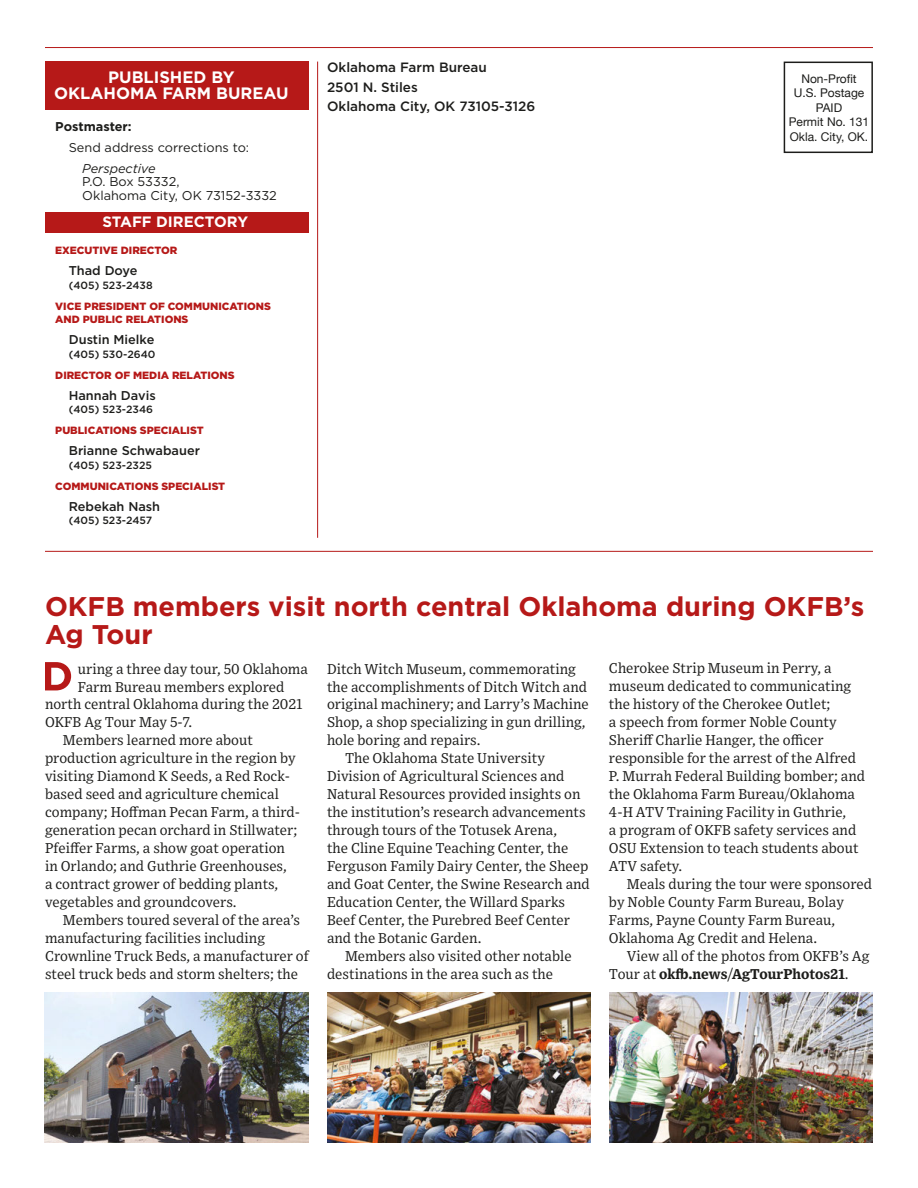
<style>
.page{position:relative;width:918px;height:1188px;background:#fff}
.page>*{position:absolute;margin:0;border:0;box-sizing:border-box;transform-origin:0 0}
.t1{font:700 27px/28.5px "Gotham";color:#b61918}
.t2{font:700 16.5px/16.5px "Gotham";color:#fff;text-align:center}
.t3{font:700 15px "Gotham";color:#fff}
.t4{font:14.25px/18px "Exchange";color:#1d1d1b}
.t5{font:500 13.5px/19.5px "Gotham";color:#1d1d1b}
.t6{font:12.75px/13.5px "Gotham";color:#1d1d1b}
.t7{font:500 12.75px "Gotham";color:#1d1d1b}
.t8{font:700 12.75px "Gotham";color:#1d1d1b}
.t9{font:italic 12.75px "Gotham";color:#1d1d1b}
.t10{font:12px/14.4px "Helvetica Neue";color:#1d1d1b;text-align:center}
.t11{font:900 10.5px/13.5px "Gotham";color:#b61918}
.t12{font:500 10.5px "Gotham";color:#1d1d1b}
.s1{font-weight:700}
</style>
<div class="page">
<svg style="left:45px;top:662px;width:26px;height:28px"></svg>
<img style="left:609px;top:993px;width:264px;height:150px">
<img style="left:45px;top:993px;width:264px;height:150px">
<img style="left:327px;top:993px;width:264px;height:150px">
<div style="left:45px;top:62px;width:264px;height:48px;background:#b61918"></div>
<div style="left:45px;top:212px;width:264px;height:21px;background:#b61918"></div>
<hr style="left:45px;top:47px;width:828px;height:1px;background:#b61918">
<hr style="left:317px;top:62px;width:1px;height:476px;background:#b61918">
<hr style="left:45px;top:551px;width:828px;height:1px;background:#b61918">
<div style="left:784px;top:62px;width:89px;height:91px;border:2px solid #1d1d1b"></div>
<p class="t2" style="left:54px;top:68px;width:236px">PUBLISHED BY<br>OKLAHOMA FARM BUREAU</p>
<p class="t8" style="left:55px;top:118px;width:78px">Postmaster:</p>
<p class="t6" style="left:69px;top:140px;width:182px">Send address corrections to:</p>
<p class="t9" style="left:82px;top:160px;width:75px">Perspective</p>
<p class="t6" style="left:82px;top:175px;width:196px">P.O. Box 53332,<br>Oklahoma City, OK 73152-3332</p>
<p class="t3" style="left:102px;top:212px;width:147px">STAFF DIRECTORY</p>
<p class="t11" style="left:55px;top:244px;width:124px">EXECUTIVE DIRECTOR</p>
<p class="t7" style="left:69px;top:263px;width:70px">Thad Doye</p>
<p class="t12" style="left:69px;top:278px;width:85px">(405) 523-2438</p>
<p class="t11" style="left:55px;top:299px;width:217px">VICE PRESIDENT OF COMMUNICATIONS<br>AND PUBLIC RELATIONS</p>
<p class="t7" style="left:69px;top:332px;width:87px">Dustin Mielke</p>
<p class="t12" style="left:69px;top:347px;width:88px">(405) 530-2640</p>
<p class="t11" style="left:55px;top:368px;width:181px">DIRECTOR OF MEDIA RELATIONS</p>
<p class="t7" style="left:69px;top:387px;width:89px">Hannah Davis</p>
<p class="t12" style="left:69px;top:403px;width:86px">(405) 523-2346</p>
<p class="t11" style="left:55px;top:424px;width:150px">PUBLICATIONS SPECIALIST</p>
<p class="t7" style="left:69px;top:443px;width:133px">Brianne Schwabauer</p>
<p class="t12" style="left:69px;top:458px;width:85px">(405) 523-2325</p>
<p class="t11" style="left:55px;top:479px;width:171px">COMMUNICATIONS SPECIALIST</p>
<p class="t7" style="left:69px;top:498px;width:93px">Rebekah Nash</p>
<p class="t12" style="left:69px;top:514px;width:85px">(405) 523-2457</p>
<p class="t5" style="left:327px;top:58px;width:210px">Oklahoma Farm Bureau<br>2501 N. Stiles<br>Oklahoma City, OK 73105-3126</p>
<p class="t10" style="left:789px;top:72px;width:82px">Non-Profit<br>U.S. Postage<br>PAID<br>Permit No. 131<br>Okla. City, OK.</p>
<h1 class="t1" style="left:45px;top:592px;width:821px">OKFB members visit north central Oklahoma during OKFB’s<br>Ag Tour</h1>
<p class="t4" style="left:327px;top:659px;width:251px">Ditch Witch Museum, commemorating</p>
<p class="t4" style="left:327px;top:677px;width:262px">the accomplishments of Ditch Witch and</p>
<p class="t4" style="left:327px;top:695px;width:263px">original machinery; and Larry’s Machine</p>
<p class="t4" style="left:327px;top:713px;width:260px">Shop, a shop specializing in gun drilling,</p>
<p class="t4" style="left:327px;top:731px;width:155px">hole boring and repairs.</p>
<p class="t4" style="left:345px;top:749px;width:201px">The Oklahoma State University</p>
<p class="t4" style="left:327px;top:767px;width:239px">Division of Agricultural Sciences and</p>
<p class="t4" style="left:327px;top:785px;width:255px">Natural Resources provided insights on</p>
<p class="t4" style="left:327px;top:803px;width:260px">the institution’s research advancements</p>
<p class="t4" style="left:327px;top:821px;width:232px">through tours of the Totusek Arena,</p>
<p class="t4" style="left:327px;top:839px;width:243px">the Cline Equine Teaching Center, the</p>
<p class="t4" style="left:327px;top:857px;width:263px">Ferguson Family Dairy Center, the Sheep</p>
<p class="t4" style="left:327px;top:875px;width:264px">and Goat Center, the Swine Research and</p>
<p class="t4" style="left:327px;top:893px;width:240px">Education Center, the Willard Sparks</p>
<p class="t4" style="left:327px;top:911px;width:245px">Beef Center, the Purebred Beef Center</p>
<p class="t4" style="left:327px;top:929px;width:156px">and the Botanic Garden.</p>
<p class="t4" style="left:345px;top:947px;width:228px">Members also visited other notable</p>
<p class="t4" style="left:327px;top:965px;width:228px">destinations in the area such as the</p>
<p class="t4" style="left:609px;top:659px;width:258px">Cherokee Strip Museum in Perry, a museum dedicated to communicating the history of the Cherokee Outlet;<br>a speech from former Noble County Sheriff Charlie Hanger, the officer responsible for the arrest of the Alfred P. Murrah Federal Building bomber; and the Oklahoma Farm Bureau/Oklahoma 4-H ATV Training Facility in Guthrie,<br>a program of OKFB safety services and OSU Extension to teach students about ATV safety.</p>
<p class="t4" style="left:609px;top:875px;width:265px;text-indent:18px">Meals during the tour were sponsored by Noble County Farm Bureau, Bolay Farms, Payne County Farm Bureau, Oklahoma Ag Credit and Helena.</p>
<p class="t4" style="left:609px;top:947px;width:262px;text-indent:18px">View all of the photos from OKFB’s Ag<br>Tour at <span class="s1">okfb.news/AgTourPhotos21</span>.</p>
<p class="t4" style="left:78px;top:659px;width:232px">uring a three day tour, 50 Oklahoma</p>
<p class="t4" style="left:78px;top:677px;width:208px">Farm Bureau members explored</p>
<p class="t4" style="left:45px;top:695px;width:259px">north central Oklahoma during the 2021</p>
<p class="t4" style="left:45px;top:713px;width:149px">OKFB Ag Tour May 5-7.</p>
<p class="t4" style="left:63px;top:731px;width:192px">Members learned more about</p>
<p class="t4" style="left:45px;top:749px;width:252px">production agriculture in the region by</p>
<p class="t4" style="left:45px;top:767px;width:247px">visiting Diamond K Seeds, a Red Rock-</p>
<p class="t4" style="left:45px;top:785px;width:235px">based seed and agriculture chemical</p>
<p class="t4" style="left:45px;top:803px;width:256px">company; Hoffman Pecan Farm, a third-</p>
<p class="t4" style="left:45px;top:821px;width:254px">generation pecan orchard in Stillwater;</p>
<p class="t4" style="left:45px;top:839px;width:242px">Pfeiffer Farms, a show goat operation</p>
<p class="t4" style="left:45px;top:857px;width:243px">in Orlando; and Guthrie Greenhouses,</p>
<p class="t4" style="left:45px;top:875px;width:235px">a contract grower of bedding plants,</p>
<p class="t4" style="left:45px;top:893px;width:193px">vegetables and groundcovers.</p>
<p class="t4" style="left:63px;top:911px;width:239px">Members toured several of the area’s</p>
<p class="t4" style="left:45px;top:929px;width:222px">manufacturing facilities including</p>
<p class="t4" style="left:45px;top:947px;width:265px">Crownline Truck Beds, a manufacturer of</p>
<p class="t4" style="left:45px;top:965px;width:255px">steel truck beds and storm shelters; the</p>
</div>
